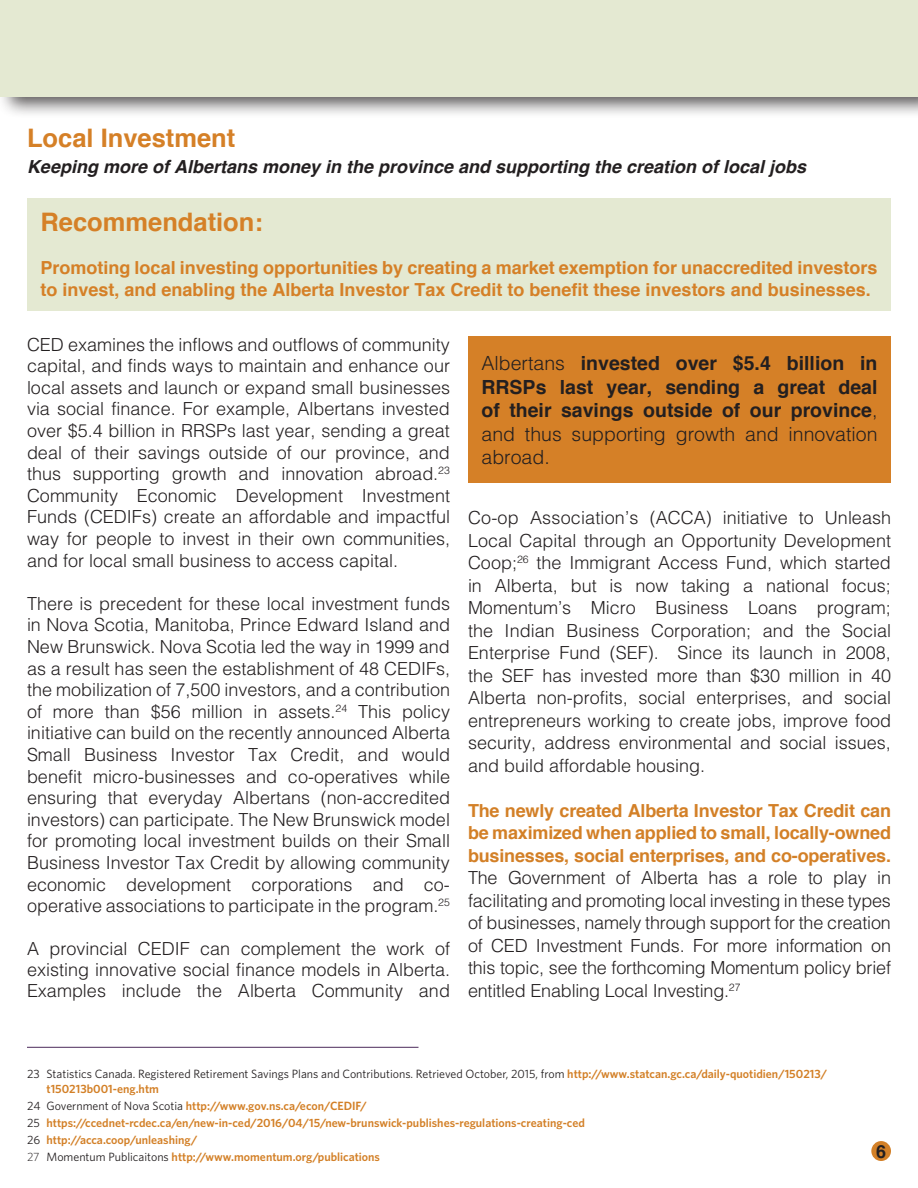
<style>
.page{position:relative;width:918px;height:1188px;background:#fff}
.page>*{position:absolute;margin:0;border:0;box-sizing:border-box;transform-origin:0 0}
.t1{font:700 25.5px "Helvetica";color:#d58027}
.t2{font:700 19.5px/23.4px "Helvetica";color:#231f20;text-align:justify}
.t3{font:300 18px/21.6px "Helvetica";color:#231f20;text-align:justify}
.t4{font:700 18px/21.6px "Helvetica";color:#d58027}
.t5{font:italic 700 18px "Helvetica";color:#231f20}
.t6{font:700 18px "Helvetica";color:#231f20}
.Foot_Notes{font:600 12px "Whitney";color:#d38027}
.Foot_Notes-2{font:12px/14.4px "Whitney";color:#231f20}
.s1{font-weight:300}
.s2{font-weight:700;color:#d38027}
.s3{font-weight:600;color:#d38027}
.s4{font-weight:400;color:#231f20}
.s5{font-weight:300;color:#231f20}
</style>
<div class="page">
<div style="left:871px;top:1141px;width:20px;height:20px;background:#d38027;border-radius:50%"></div>
<hr style="left:27px;top:1047px;width:391px;height:1px;background:#4b2a5b">
<div style="left:0;top:0;width:918px;height:118px;background:#231f20;opacity:.75"></div>
<div style="left:0;top:0;width:918px;height:96px;background:#e4e9d2"></div>
<div style="left:468px;top:336px;width:423px;height:147px;background:#d58027"></div>
<div style="left:27px;top:199px;width:864px;height:112px;background:#e4e9d2"></div>
<p class="t1" style="left:27px;top:118px;width:210px">Local Investment</p>
<p class="t5" style="left:27px;top:152px;width:781px">Keeping more of Albertans money in the province and supporting the creation of local jobs</p>
<p class="t1" style="left:40px;top:202px;width:224px">Recommendation:</p>
<p class="t4" style="left:40px;top:258px;width:838px">Promoting local investing opportunities by creating a market exemption for unaccredited investors to invest, and enabling the Alberta Investor Tax Credit to benefit these investors and businesses.</p>
<p class="t3" style="left:27px;top:333px;width:425px">CED examines the inflows and outflows of community capital, and finds ways to maintain and enhance our local assets and launch or expand small businesses via social finance. For example, Albertans invested over $5.4 billion in RRSPs last year, sending a great deal of their savings outside of our province, and thus supporting growth and innovation abroad.<sup>23<br></sup>Community Economic Development Investment Funds (CEDIFs) create an affordable and impactful way for people to invest in their own communities, and for local small business to access capital.</p>
<p class="t3" style="left:27px;top:592px;width:425px">There is precedent for these local investment funds in Nova Scotia, Manitoba, Prince Edward Island and New Brunswick. Nova Scotia led the way in 1999 and as a result has seen the establishment of 48 CEDIFs, the mobilization of 7,500 investors, and a contribution of more than $56 million in assets.<sup>24</sup> This policy initiative can build on the recently announced Alberta Small Business Investor Tax Credit, and would benefit micro-businesses and co-operatives while ensuring that everyday Albertans (non-accredited investors) can participate. The New Brunswick model for promoting local investment builds on their Small Business Investor Tax Credit by allowing community economic development corporations and co&shy;operative associations to participate in the program.<sup>25</sup></p>
<p class="t3" style="left:27px;top:938px;width:425px;line-height:21px">A provincial CEDIF can complement the work of existing innovative social finance models in Alberta.<br>Examples include the Alberta Community and</p>
<p class="t2" style="left:482px;top:352px;width:398px"><span class="s1">Albertans</span> invested over $5.4 billion in RRSPs last year, sending a great deal of their savings outside of our province<span class="s1">, and thus supporting growth and innovation abroad.</span></p>
<p class="t3" style="left:468px;top:506px;width:425px;line-height:22.5px">Co-op Association’s (ACCA) initiative to Unleash Local Capital through an Opportunity Development Coop;<sup>26</sup> the Immigrant Access Fund, which started in Alberta, but is now taking a national focus; Momentum’s Micro Business Loans program; the Indian Business Corporation; and the Social Enterprise Fund (SEF). Since its launch in 2008, the SEF has invested more than $30 million in 40<br>Alberta non-profits, social enterprises, and social entrepreneurs working to create jobs, improve food security, address environmental and social issues, and build affordable housing.</p>
<p class="t3" style="left:468px;top:799px;width:425px;line-height:22.5px"><span class="s2">The newly created Alberta Investor Tax Credit can be maximized when applied to small, locally-owned businesses, social enterprises, and co-operatives.<br></span>The Government of Alberta has a role to play in facilitating and promoting local investing in these types of businesses, namely through support for the creation of CED Investment Funds. For more information on this topic, see the forthcoming Momentum policy brief entitled Enabling Local Investing.<sup>27</sup></p>
<p class="Foot_Notes-2" style="left:47px;top:1067px;width:782px;text-indent:-20px">23 Statistics Canada. Registered Retirement Savings Plans and Contributions. Retrieved October, 2015, from <span class="s3">http://www.statcan.gc.ca/daily-quotidien/150213/ t150213b001-eng.htm</span></p>
<p class="Foot_Notes" style="left:27px;top:1098px;width:341px"><span class="s4">24 Government of Nova Scotia</span> http://www.gov.ns.ca/econ/CEDIF/</p>
<p class="Foot_Notes" style="left:27px;top:1115px;width:559px"><span class="s4">25</span> https://ccednet-rcdec.ca/en/new-in-ced/2016/04/15/new-brunswick-publishes-regulations-creating-ced</p>
<p class="Foot_Notes" style="left:27px;top:1132px;width:172px"><span class="s4">26</span> http://acca.coop/unleashing/</p>
<p class="Foot_Notes" style="left:27px;top:1150px;width:355px"><span class="s5">27</span> <span class="s4">Momentum Publicaitons</span> http://www.momentum.org/publications</p>
<p class="t6" style="left:876px;top:1137px;width:12px">6</p>
</div>
